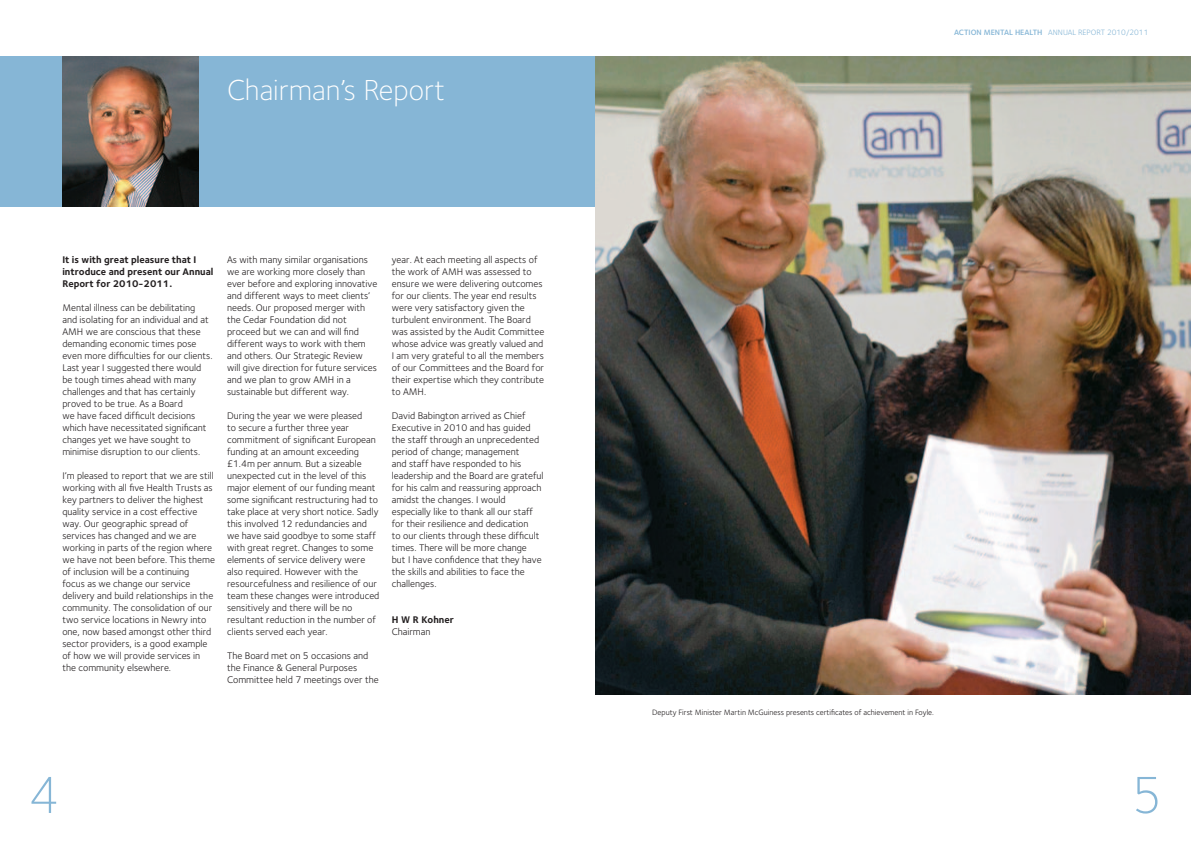
<style>
.page{position:relative;width:1191px;height:842px;background:#fff}
.page>*{position:absolute;margin:0;border:0;box-sizing:border-box;transform-origin:0 0}
.t1{font:300 54px "Foundry Sterling";color:#86b6d6}
.t2{font:300 30px "Foundry Sterling";color:#fff}
.t3{font:10px/12px "Foundry Sterling";color:#231f20}
.t4{font:700 10px/12px "Foundry Sterling";color:#231f20}
.t5{font:8px "Foundry Sterling";color:#231f20}
.t6{font:8px "Foundry Sterling";color:#86b6d6}
.s1{font-weight:600}
</style>
<div class="page">
<div style="left:0;top:57px;width:595px;height:150px;background:#86b6d6"></div>
<img style="left:62px;top:57px;width:136px;height:150px">
<img style="left:595px;top:57px;width:596px;height:637px">
<h2 class="t2" style="left:227px;top:73px;width:219px">Chairman’s Report</h2>
<p class="t4" style="left:62px;top:253px;width:152px">It is with great pleasure that I introduce and present our Annual<br>Report for 2010-2011.</p>
<p class="t3" style="left:62px;top:301px;width:152px">Mental illness can be debilitating and isolating for an individual and at AMH we are conscious that these demanding economic times pose even more difficulties for our clients.<br>Last year I suggested there would be tough times ahead with many challenges and that has certainly proved to be true. As a Board<br>we have faced difficult decisions which have necessitated significant changes yet we have sought to minimise disruption to our clients.</p>
<p class="t3" style="left:62px;top:469px;width:154px">I’m pleased to report that we are still working with all five Health Trusts as key partners to deliver the highest quality service in a cost effective way. Our geographic spread of services has changed and we are working in parts of the region where we have not been before. This theme of inclusion will be a continuing<br>focus as we change our service delivery and build relationships in the community. The consolidation of our two service locations in Newry into one, now based amongst other third sector providers, is a good example of how we will provide services in the community elsewhere.</p>
<p class="t3" style="left:227px;top:253px;width:152px">As with many similar organisations we are working more closely than ever before and exploring innovative and different ways to meet clients’ needs. Our proposed merger with the Cedar Foundation did not proceed but we can and will find different ways to work with them and others. Our Strategic Review will give direction for future services and we plan to grow AMH in a sustainable but different way.</p>
<p class="t3" style="left:227px;top:409px;width:154px">During the year we were pleased<br>to secure a further three year commitment of significant European funding at an amount exceeding £1.4m per annum. But a sizeable unexpected cut in the level of this major element of our funding meant some significant restructuring had to take place at very short notice. Sadly this involved 12 redundancies and we have said goodbye to some staff with great regret. Changes to some elements of service delivery were also required. However with the resourcefulness and resilience of our team these changes were introduced sensitively and there will be no resultant reduction in the number of clients served each year.</p>
<p class="t3" style="left:227px;top:649px;width:153px">The Board met on 5 occasions and the Finance &amp; General Purposes<br>Committee held 7 meetings over the</p>
<p class="t3" style="left:392px;top:253px;width:154px">year. At each meeting all aspects of the work of AMH was assessed to ensure we were delivering outcomes for our clients. The year end results were very satisfactory given the turbulent environment. The Board was assisted by the Audit Committee whose advice was greatly valued and<br>I am very grateful to all the members of our Committees and the Board for their expertise which they contribute to AMH.</p>
<p class="t3" style="left:392px;top:409px;width:153px">David Babington arrived as Chief<br>Executive in 2010 and has guided the staff through an unprecedented period of change; management<br>and staff have responded to his leadership and the Board are grateful for his calm and reassuring approach amidst the changes. I would especially like to thank all our staff for their resilience and dedication<br>to our clients through these difficult times. There will be more change<br>but I have confidence that they have the skills and abilities to face the challenges.</p>
<p class="t4" style="left:392px;top:613px;width:64px">H W R Kohner</p>
<p class="t3" style="left:392px;top:625px;width:40px">Chairman</p>
<p class="t6" style="left:954px;top:27px;width:196px"><span class="s1">ACTION MENTAL HEALTH</span> ANNUAL REPORT 2010/2011</p>
<p class="t5" style="left:652px;top:708px;width:283px">Deputy First Minister Martin McGuiness presents certificates of achievement in Foyle.</p>
<h1 class="t1" style="left:28px;top:764px;width:33px">4</h1>
<h1 class="t1" style="left:1131px;top:764px;width:33px">5</h1>
</div>
